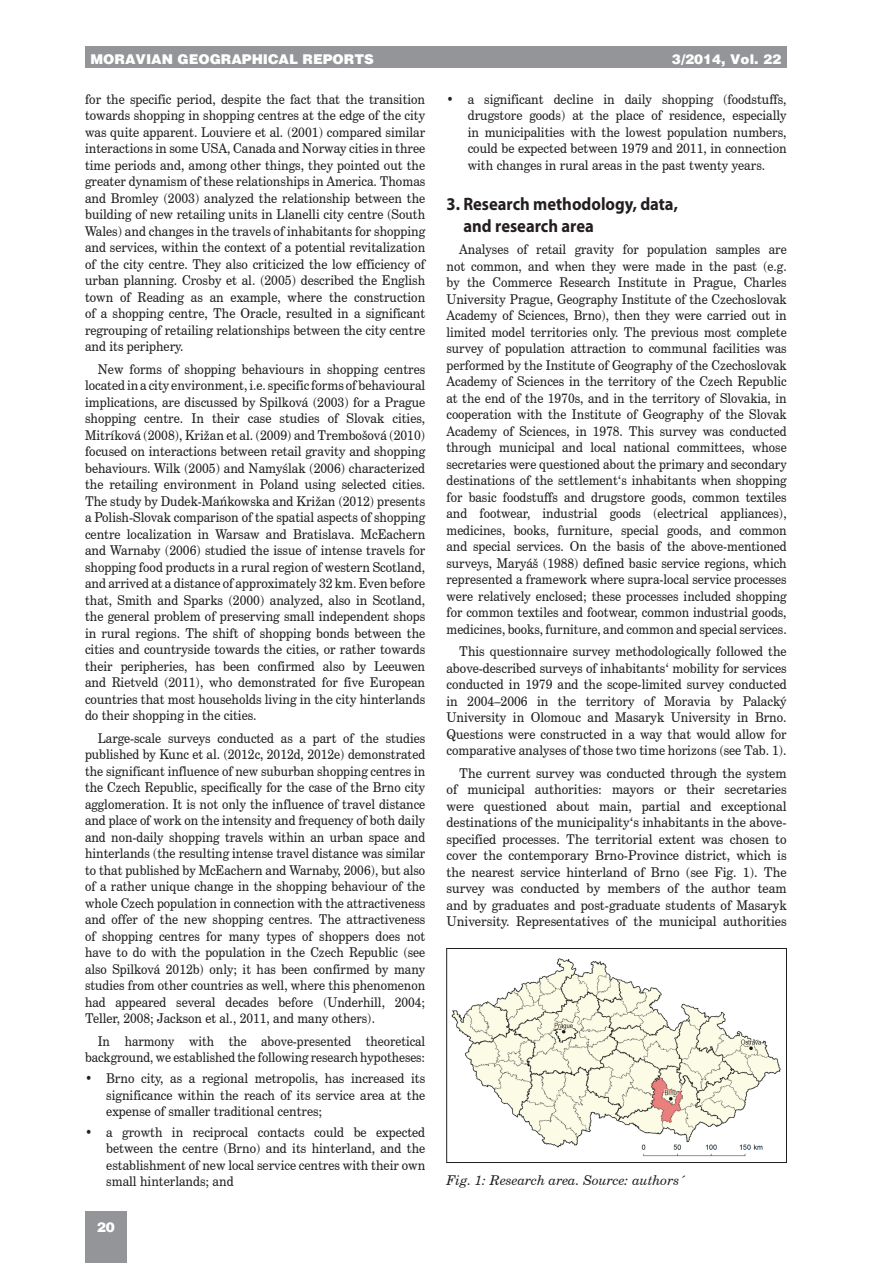
<style>
.page{position:relative;width:893px;height:1263px;background:#fff}
.page>*{position:absolute;margin:0;border:0;box-sizing:border-box;transform-origin:0 0}
.MGR-nadpiskapitoly1{font:700 18px/21.6px "Myriad Pro";color:#231f20;scale:.92 1}
.MGR-NEW-basictext{font:13.5px/16.5px "Century Schoolbook CE";color:#231f20;text-align:justify;scale:.92 1}
.MGR-NEW-basictext-2{font:13.5px/16.5px "Century Schoolbook CE";color:#231f20;text-align:justify;scale:.91 1}
.MGR-NEW-odrážkypuntí{font:13.5px/16.5px "Century Schoolbook CE";color:#231f20;text-align:justify;scale:.92 1}
.MGR-NEW-basictext-3{font:13.5px/16.5px "Century Schoolbook CE";color:#231f20;text-align:justify;scale:.94 1}
.MGR-NEW-basictext-4{font:13.5px/16.5px "Century Schoolbook CE";color:#231f20;text-align:right;scale:.9 1}
.t1{font:900 13.5px "Switzerland";color:#fff}
.MGR-popisobrazku{font:italic 13.5px "Century Schoolbook CE";color:#231f20}
</style>
<div class="page">
<div style="left:85px;top:47px;width:702px;height:21px;background:#939598"></div>
<div style="left:85px;top:1212px;width:42px;height:51px;background:#939598"></div>
<img style="left:451px;top:958px;width:330px;height:199px">
<div style="left:446px;top:948px;width:341px;height:215px;border:1px solid #231f20"></div>
<p class="t1" style="left:91px;top:51px;width:285px">MORAVIAN GEOGRAPHICAL REPORTS</p>
<p class="t1" style="left:672px;top:51px;width:111px">3/2014, Vol. 22</p>
<p class="MGR-NEW-basictext" style="left:85px;top:91px;width:371px">for the specific period, despite the fact that the transition towards shopping in shopping centres at the edge of the city was quite apparent. Louviere et al. (2001) compared similar interactions in some USA, Canada and Norway cities in three time periods and, among other things, they pointed out the greater dynamism of these relationships in America. Thomas and Bromley (2003) analyzed the relationship between the building of new retailing units in Llanelli city centre (South Wales) and changes in the travels of inhabitants for shopping and services, within the context of a potential revitalization of the city centre. They also criticized the low efficiency of urban planning. Crosby et al. (2005) described the English town of Reading as an example, where the construction of a shopping centre, The Oracle, resulted in a significant regrouping of retailing relationships between the city centre and its periphery.</p>
<p class="MGR-NEW-basictext" style="left:85px;top:361px;width:371px;text-indent:13px">New forms of shopping behaviours in shopping centres located in a city environment, i.e. specific forms of behavioural implications, are discussed by Spilková (2003) for a Prague shopping centre. In their case studies of Slovak cities, Mitríková (2008), Križan et al. (2009) and Trembošová (2010) focused on interactions between retail gravity and shopping behaviours. Wilk (2005) and Namyślak (2006) characterized the retailing environment in Poland using selected cities.<br>The study by Dudek-Mańkowska and Križan (2012) presents a Polish-Slovak comparison of the spatial aspects of shopping centre localization in Warsaw and Bratislava. McEachern and Warnaby (2006) studied the issue of intense travels for shopping food products in a rural region of western Scotland, and arrived at a distance of approximately 32 km. Even before that, Smith and Sparks (2000) analyzed, also in Scotland, the general problem of preserving small independent shops in rural regions. The shift of shopping bonds between the cities and countryside towards the cities, or rather towards their peripheries, has been confirmed also by Leeuwen and Rietveld (2011), who demonstrated for five European countries that most households living in the city hinterlands do their shopping in the cities.</p>
<p class="MGR-NEW-basictext-2" style="left:85px;top:730px;width:375px;text-indent:13px">Large-scale surveys conducted as a part of the studies published by Kunc et al. (2012c, 2012d, 2012e) demonstrated the significant influence of new suburban shopping centres in the Czech Republic, specifically for the case of the Brno city agglomeration. It is not only the influence of travel distance and place of work on the intensity and frequency of both daily and non-daily shopping travels within an urban space and hinterlands (the resulting intense travel distance was similar to that published by McEachern and Warnaby, 2006), but also of a rather unique change in the shopping behaviour of the whole Czech population in connection with the attractiveness and offer of the new shopping centres. The attractiveness of shopping centres for many types of shoppers does not have to do with the population in the Czech Republic (see also Spilková 2012b) only; it has been confirmed by many studies from other countries as well, where this phenomenon had appeared several decades before (Underhill, 2004; Teller, 2008; Jackson et al., 2011, and many others).</p>
<p class="MGR-NEW-basictext-4" style="left:85px;top:1032px;width:379px">In harmony with the above-presented theoretical background, we established the following research hypotheses:</p>
<p class="MGR-NEW-odrážkypuntí" style="left:106px;top:1070px;width:348px;text-indent:-21px">• Brno city, as a regional metropolis, has increased its significance within the reach of its service area at the expense of smaller traditional centres;</p>
<p class="MGR-NEW-odrážkypuntí" style="left:106px;top:1123px;width:348px;text-indent:-21px">• a growth in reciprocal contacts could be expected between the centre (Brno) and its hinterland, and the establishment of new local service centres with their own small hinterlands; and</p>
<p class="t1" style="left:97px;top:1219px;width:20px">20</p>
<p class="MGR-NEW-odrážkypuntí" style="left:468px;top:91px;width:348px;text-indent:-21px">• a significant decline in daily shopping (foodstuffs, drugstore goods) at the place of residence, especially in municipalities with the lowest population numbers, could be expected between 1979 and 2011, in connection with changes in rural areas in the past twenty years.</p>
<p class="MGR-nadpiskapitoly1" style="left:463px;top:193px;width:235px;text-indent:-17px">3. Research methodology, data, and research area</p>
<p class="MGR-NEW-basictext-2" style="left:446px;top:241px;width:375px;text-indent:13px">Analyses of retail gravity for population samples are not common, and when they were made in the past (e.g. by the Commerce Research Institute in Prague, Charles University Prague, Geography Institute of the Czechoslovak Academy of Sciences, Brno), then they were carried out in limited model territories only. The previous most complete survey of population attraction to communal facilities was performed by the Institute of Geography of the Czechoslovak Academy of Sciences in the territory of the Czech Republic at the end of the 1970s, and in the territory of Slovakia, in cooperation with the Institute of Geography of the Slovak Academy of Sciences, in 1978. This survey was conducted through municipal and local national committees, whose secretaries were questioned about the primary and secondary destinations of the settlement‘s inhabitants when shopping for basic foodstuffs and drugstore goods, common textiles and footwear, industrial goods (electrical appliances), medicines, books, furniture, special goods, and common and special services. On the basis of the above-mentioned surveys, Maryáš (1988) defined basic service regions, which represented a framework where supra-local service processes were relatively enclosed; these processes included shopping for common textiles and footwear, common industrial goods, medicines, books, furniture, and common and special services.</p>
<p class="MGR-NEW-basictext" style="left:446px;top:643px;width:371px;text-indent:13px">This questionnaire survey methodologically followed the above-described surveys of inhabitants‘ mobility for services conducted in 1979 and the scope-limited survey conducted in 2004–2006 in the territory of Moravia by Palacký University in Olomouc and Masaryk University in Brno.<br>Questions were constructed in a way that would allow for comparative analyses of those two time horizons (see Tab. 1).</p>
<p class="MGR-NEW-basictext-3" style="left:446px;top:764px;width:363px;text-indent:13px">The current survey was conducted through the system of municipal authorities: mayors or their secretaries were questioned about main, partial and exceptional destinations of the municipality‘s inhabitants in the above&shy;specified processes. The territorial extent was chosen to cover the contemporary Brno-Province district, which is the nearest service hinterland of Brno (see Fig. 1). The survey was conducted by members of the author team and by graduates and post-graduate students of Masaryk University. Representatives of the municipal authorities</p>
<p class="MGR-popisobrazku" style="left:446px;top:1172px;width:241px">Fig. 1: Research area. Source: authors´</p>
</div>
